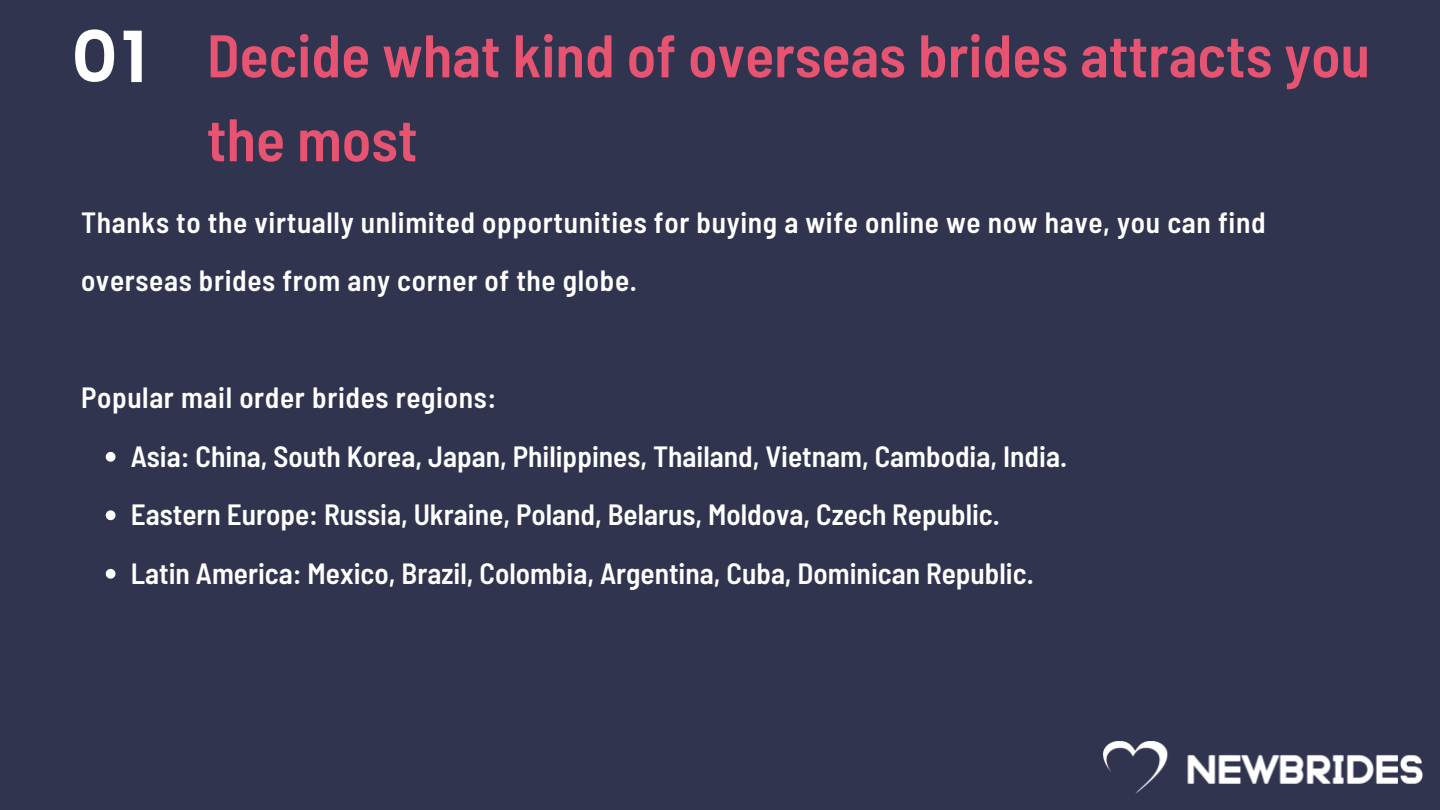
<style>
.page{position:relative;width:1440px;height:810px;background:#31344f}
.page>*{position:absolute;margin:0;border:0;box-sizing:border-box;transform-origin:0 0}
.t1{font:600 72.4px "Poppins";color:#fff}
.t2{font:600 semi-condensed 60px/84px "Barlow";color:#e65472}
.t3{font:600 semi-condensed 29.3px "Barlow";color:#fff}
.t4{font:600 semi-condensed 29.3px/58.5px "Barlow";letter-spacing:.02em;color:#fff}
</style>
<div class="page">
<svg style="left:106px;top:452px;width:10px;height:10px"></svg>
<svg style="left:106px;top:510px;width:10px;height:10px"></svg>
<svg style="left:106px;top:569px;width:10px;height:10px"></svg>
<img style="left:1103px;top:741px;width:320px;height:53px">
<p class="t1" style="left:71px;top:15px;width:79px">01</p>
<p class="t2" style="left:207px;top:11px;width:1165px">Decide what kind of overseas brides attracts you the most</p>
<p class="t4" style="left:81px;top:192px;width:1186px">Thanks to the virtually unlimited opportunities for buying a wife online we now have, you can find overseas brides from any corner of the globe.</p>
<p class="t4" style="left:81px;top:367px;width:417px">Popular mail order brides regions:</p>
<p class="t3" style="left:131px;top:438px;width:938px">Asia: China, South Korea, Japan, Philippines, Thailand, Vietnam, Cambodia, India.</p>
<p class="t3" style="left:131px;top:496px;width:871px">Eastern Europe: Russia, Ukraine, Poland, Belarus, Moldova, Czech Republic.</p>
<p class="t3" style="left:131px;top:555px;width:905px">Latin America: Mexico, Brazil, Colombia, Argentina, Cuba, Dominican Republic.</p>
</div>
